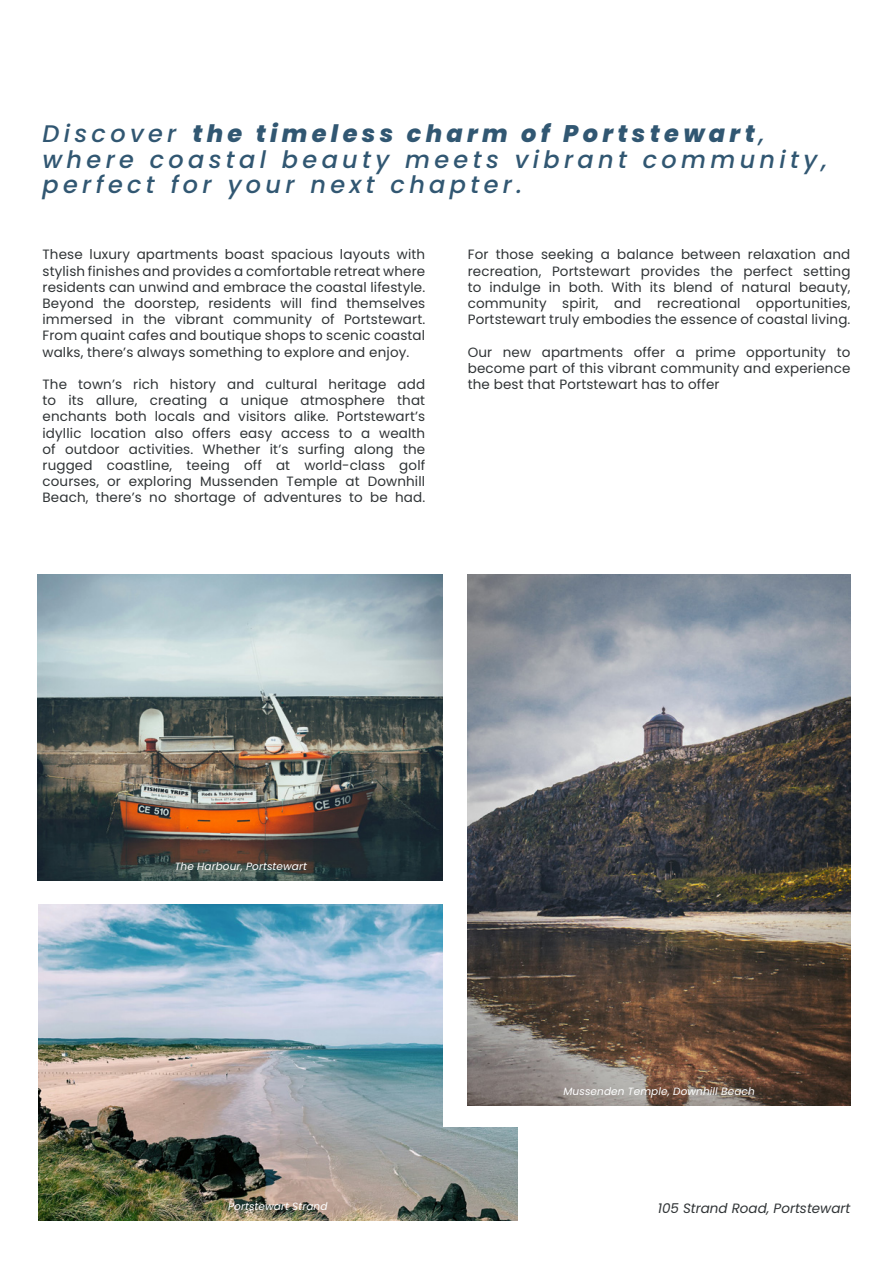
<style>
.page{position:relative;width:893px;height:1263px;background:#fff}
.page>*{position:absolute;margin:0;border:0;box-sizing:border-box;transform-origin:0 0}
.t1{font:italic 500 24px/25.5px "Poppins";letter-spacing:.18em;color:#315772}
.t2{font:13.5px/16.2px "Poppins";letter-spacing:.01em;color:#303436;text-align:justify}
.t3{font:italic 13.5px "Poppins";color:#303436}
.t4{font:italic 10.5px "Poppins";letter-spacing:.01em;color:#fff}
.s1{font-weight:800}
</style>
<div class="page">
<img style="left:38px;top:574px;width:405px;height:306px">
<img style="left:38px;top:905px;width:480px;height:315px">
<div style="left:444px;top:569px;width:79px;height:557px;background:#fff"></div>
<img style="left:468px;top:574px;width:382px;height:532px">
<p class="t1" style="left:43px;top:121px;width:786px">Discover <span class="s1">the timeless charm of Portstewart</span>, where coastal beauty meets vibrant community, perfect for your next chapter.</p>
<p class="t2" style="left:43px;top:247px;width:384px">These luxury apartments boast spacious layouts with stylish finishes and provides a comfortable retreat where residents can unwind and embrace the coastal lifestyle.<br>Beyond the doorstep, residents will find themselves immersed in the vibrant community of Portstewart.<br>From quaint cafes and boutique shops to scenic coastal walks, there’s always something to explore and enjoy.</p>
<p class="t2" style="left:43px;top:376px;width:384px">The town’s rich history and cultural heritage add to its allure, creating a unique atmosphere that enchants both locals and visitors alike. Portstewart’s idyllic location also offers easy access to a wealth of outdoor activities. Whether it’s surfing along the rugged coastline, teeing off at world-class golf courses, or exploring Mussenden Temple at Downhill Beach, there’s no shortage of adventures to be had.</p>
<p class="t2" style="left:468px;top:247px;width:384px">For those seeking a balance between relaxation and recreation, Portstewart provides the perfect setting to indulge in both. With its blend of natural beauty, community spirit, and recreational opportunities, Portstewart truly embodies the essence of coastal living.</p>
<p class="t2" style="left:468px;top:344px;width:384px">Our new apartments offer a prime opportunity to become part of this vibrant community and experience the best that Portstewart has to offer</p>
<p class="t4" style="left:175px;top:860px;width:134px">The Harbour, Portstewart</p>
<p class="t4" style="left:228px;top:1200px;width:101px">Portstewart Strand</p>
<p class="t4" style="left:563px;top:1086px;width:193px">Mussenden Temple, Downhill Beach</p>
<p class="t3" style="left:658px;top:1201px;width:194px">105 Strand Road, Portstewart</p>
</div>
